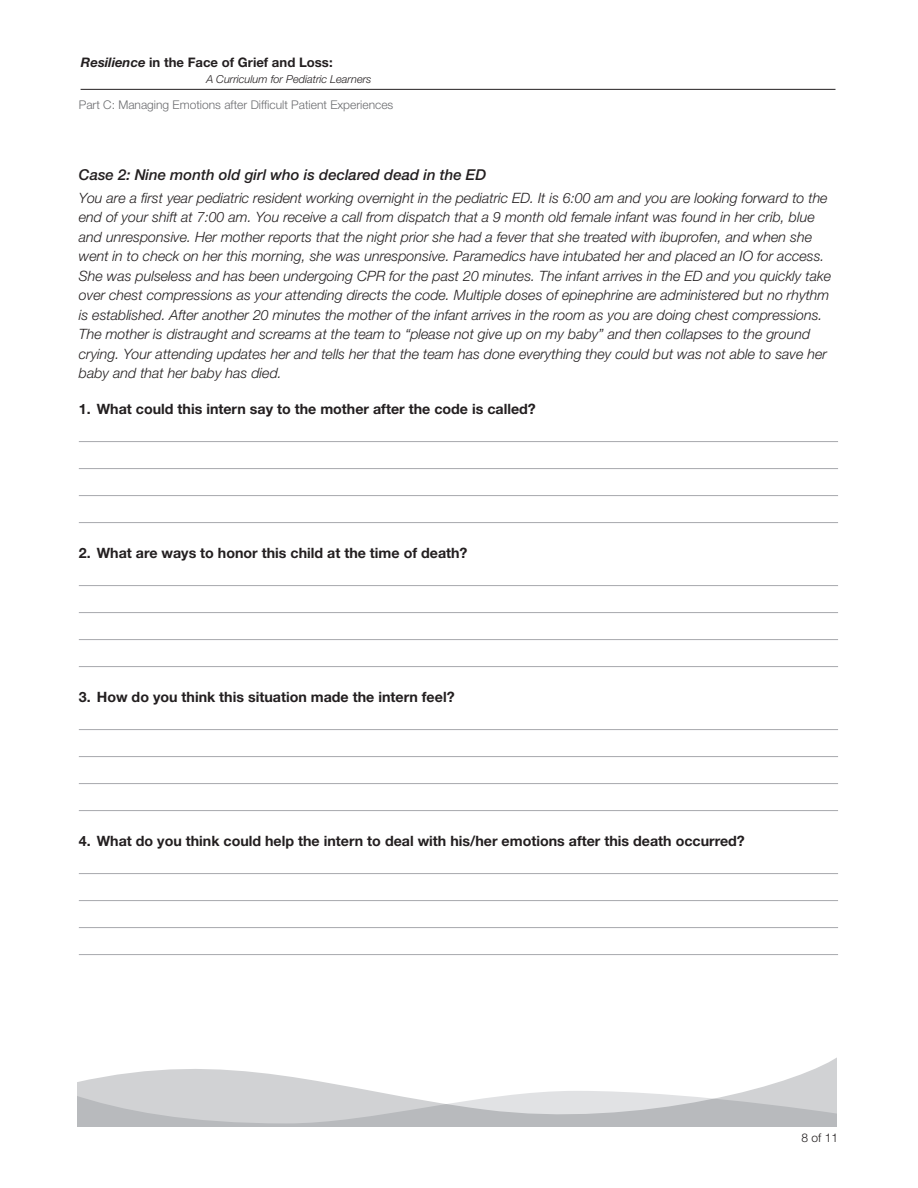
<style>
.page{position:relative;width:918px;height:1188px;background:#fff}
.page>*{position:absolute;margin:0;border:0;box-sizing:border-box;transform-origin:0 0}
.Case_number{font:italic 500 15px "Helvetica Neue";color:#231f20}
.Case_italic{font:italic 300 14.25px/19.5px "Helvetica Neue";color:#231f20}
.Head_3_with_indent{font:700 14.25px "Helvetica Neue";color:#231f20}
.t1{font:700 13.2px "Helvetica Neue";color:#231f20}
.t2{font:300 12px "Helvetica Neue";color:#6c6d70}
.t3{font:300 12px "Helvetica Neue";color:#231f20}
.t4{font:italic 300 10.95px "Helvetica Neue";color:#231f20}
.s1{font-style:italic}
</style>
<div class="page">
<hr style="left:81px;top:89px;width:755px;height:1px;background:#231f20">
<svg style="left:78px;top:1057px;width:759px;height:34px"></svg>
<svg style="left:78px;top:1091px;width:759px;height:35px;background:#cccdcf"></svg>
<hr style="left:79px;top:441px;width:759px;height:1px;background:#a8a9ad">
<hr style="left:79px;top:468px;width:759px;height:1px;background:#a8a9ad">
<hr style="left:79px;top:495px;width:759px;height:1px;background:#a8a9ad">
<hr style="left:79px;top:522px;width:759px;height:1px;background:#a8a9ad">
<hr style="left:79px;top:585px;width:759px;height:1px;background:#a8a9ad">
<hr style="left:79px;top:612px;width:759px;height:1px;background:#a8a9ad">
<hr style="left:79px;top:639px;width:759px;height:1px;background:#a8a9ad">
<hr style="left:79px;top:666px;width:759px;height:1px;background:#a8a9ad">
<hr style="left:79px;top:729px;width:759px;height:1px;background:#a8a9ad">
<hr style="left:79px;top:756px;width:759px;height:1px;background:#a8a9ad">
<hr style="left:79px;top:783px;width:759px;height:1px;background:#a8a9ad">
<hr style="left:79px;top:810px;width:759px;height:1px;background:#a8a9ad">
<hr style="left:79px;top:873px;width:759px;height:1px;background:#a8a9ad">
<hr style="left:79px;top:900px;width:759px;height:1px;background:#a8a9ad">
<hr style="left:79px;top:927px;width:759px;height:1px;background:#a8a9ad">
<hr style="left:79px;top:954px;width:759px;height:1px;background:#a8a9ad">
<p class="t1" style="left:81px;top:54px;width:253px"><span class="s1">Resilience</span> in the Face of Grief and Loss:</p>
<p class="t4" style="left:206px;top:72px;width:167px">A Curriculum for Pediatric Learners</p>
<p class="t2" style="left:79px;top:97px;width:316px">Part C: Managing Emotions after Difficult Patient Experiences</p>
<p class="Case_number" style="left:79px;top:166px;width:409px">Case 2: Nine month old girl who is declared dead in the ED</p>
<p class="Case_italic" style="left:79px;top:188px;width:754px">You are a first year pediatric resident working overnight in the pediatric ED. It is 6:00 am and you are looking forward to the end of your shift at 7:00 am. You receive a call from dispatch that a 9 month old female infant was found in her crib, blue and unresponsive. Her mother reports that the night prior she had a fever that she treated with ibuprofen, and when she went in to check on her this morning, she was unresponsive. Paramedics have intubated her and placed an IO for access.<br>She was pulseless and has been undergoing CPR for the past 20 minutes. The infant arrives in the ED and you quickly take over chest compressions as your attending directs the code. Multiple doses of epinephrine are administered but no rhythm is established. After another 20 minutes the mother of the infant arrives in the room as you are doing chest compressions.<br>The mother is distraught and screams at the team to “please not give up on my baby” and then collapses to the ground crying. Your attending updates her and tells her that the team has done everything they could but was not able to save her baby and that her baby has died.</p>
<p class="Head_3_with_indent" style="left:79px;top:400px;width:459px">1. What could this intern say to the mother after the code is called?</p>
<p class="Head_3_with_indent" style="left:79px;top:544px;width:390px">2. What are ways to honor this child at the time of death?</p>
<p class="Head_3_with_indent" style="left:79px;top:688px;width:377px">3. How do you think this situation made the intern feel?</p>
<p class="Head_3_with_indent" style="left:79px;top:832px;width:668px">4. What do you think could help the intern to deal with his/her emotions after this death occurred?</p>
<p class="t3" style="left:802px;top:1130px;width:38px">8 of 11</p>
</div>
